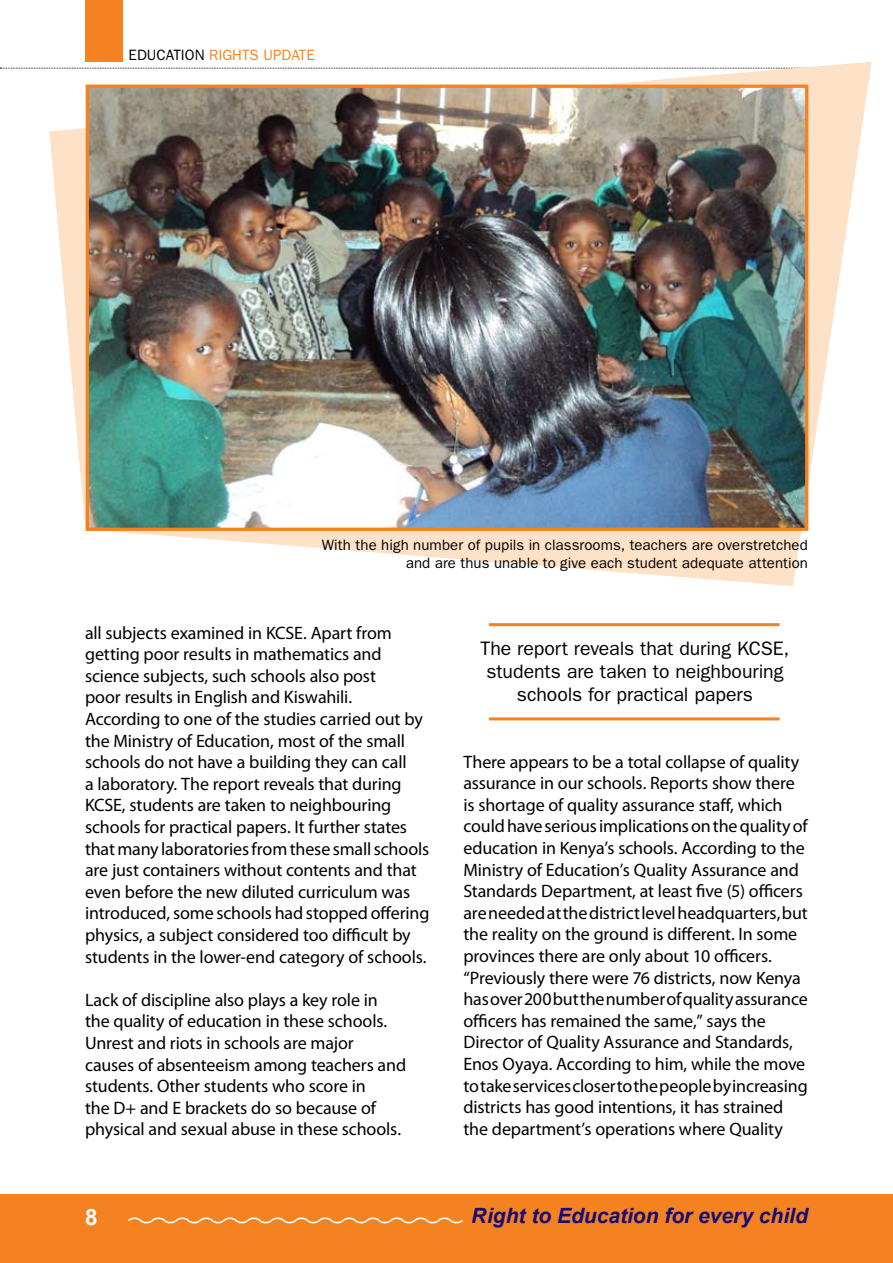
<style>
.page{position:relative;width:893px;height:1263px;background:#fff}
.page>*{position:absolute;margin:0;border:0;box-sizing:border-box;transform-origin:0 0}
.t1{font:700 22.5px "Arial";color:#fff}
.t2{font:italic 700 21px "Arial";color:#000080}
.t3{font:19.5px/23.4px "Franklin Gothic";letter-spacing:-.005em;color:#000;text-align:center}
.t4{font:18px/21.6px "Myriad Pro";letter-spacing:-.01em;color:#000}
.t5{font:15px/18px "Franklin Gothic";letter-spacing:.005em;color:#000;text-align:right}
.t6{font:15px "Franklin Gothic";color:#f58220}
.s1{color:#000}
</style>
<div class="page">
<div style="left:0;top:1195px;width:893px;height:68px;background:#f58220"></div>
<div style="left:85px;top:0;width:38px;height:62px;background:#f58220"></div>
<svg style="left:128px;top:1217px;width:335px;height:7px"></svg>
<svg style="left:0;top:68px;width:49px;height:1px"></svg>
<svg style="left:49px;top:62px;width:823px;height:524px"></svg>
<img style="left:90px;top:89px;width:714px;height:438px">
<div style="left:86px;top:85px;width:722px;height:446px;border:3px solid #f58220"></div>
<hr style="left:489px;top:623px;width:291px;height:3px;background:#f58220">
<hr style="left:489px;top:717px;width:291px;height:3px;background:#f58220">
<p class="t6" style="left:129px;top:47px;width:188px"><span class="s1">EDUCATION</span> RIGHTS UPDATE</p>
<p class="t5" style="left:322px;top:536px;width:488px">With the high number of pupils in classrooms, teachers are overstretched and are thus unable to give each student adequate attention</p>
<p class="t4" style="left:85px;top:621px;width:346px">all subjects examined in KCSE. Apart from getting poor results in mathematics and science subjects, such schools also post<br>poor results in English and Kiswahili.<br>According to one of the studies carried out by the Ministry of Education, most of the small schools do not have a building they can call<br>a laboratory. The report reveals that during KCSE, students are taken to neighbouring schools for practical papers. It further states that many laboratories from these small schools are just containers without contents and that even before the new diluted curriculum was introduced, some schools had stopped offering physics, a subject considered too difficult by students in the lower-end category of schools.</p>
<p class="t4" style="left:85px;top:989px;width:323px">Lack of discipline also plays a key role in the quality of education in these schools.<br>Unrest and riots in schools are major causes of absenteeism among teachers and students. Other students who score in<br>the D+ and E brackets do so because of physical and sexual abuse in these schools.</p>
<p class="t3" style="left:481px;top:636px;width:310px">The report reveals that during KCSE, students are taken to neighbouring schools for practical papers</p>
<p class="t4" style="left:463px;top:750px;width:346px">There appears to be a total collapse of quality assurance in our schools. Reports show there is shortage of quality assurance staff, which could have serious implications on the quality of education in Kenya’s schools. According to the Ministry of Education’s Quality Assurance and Standards Department, at least five (5) officers are needed at the district level headquarters, but the reality on the ground is different. In some provinces there are only about 10 officers. “Previously there were 76 districts, now Kenya has over 200 but the number of quality assurance officers has remained the same,” says the Director of Quality Assurance and Standards, Enos Oyaya. According to him, while the move to take services closer to the people by increasing districts has good intentions, it has strained the department’s operations where Quality</p>
<p class="t1" style="left:85px;top:1202px;width:14px">8</p>
<p class="t2" style="left:472px;top:1202px;width:338px">Right to Education for every child</p>
</div>
